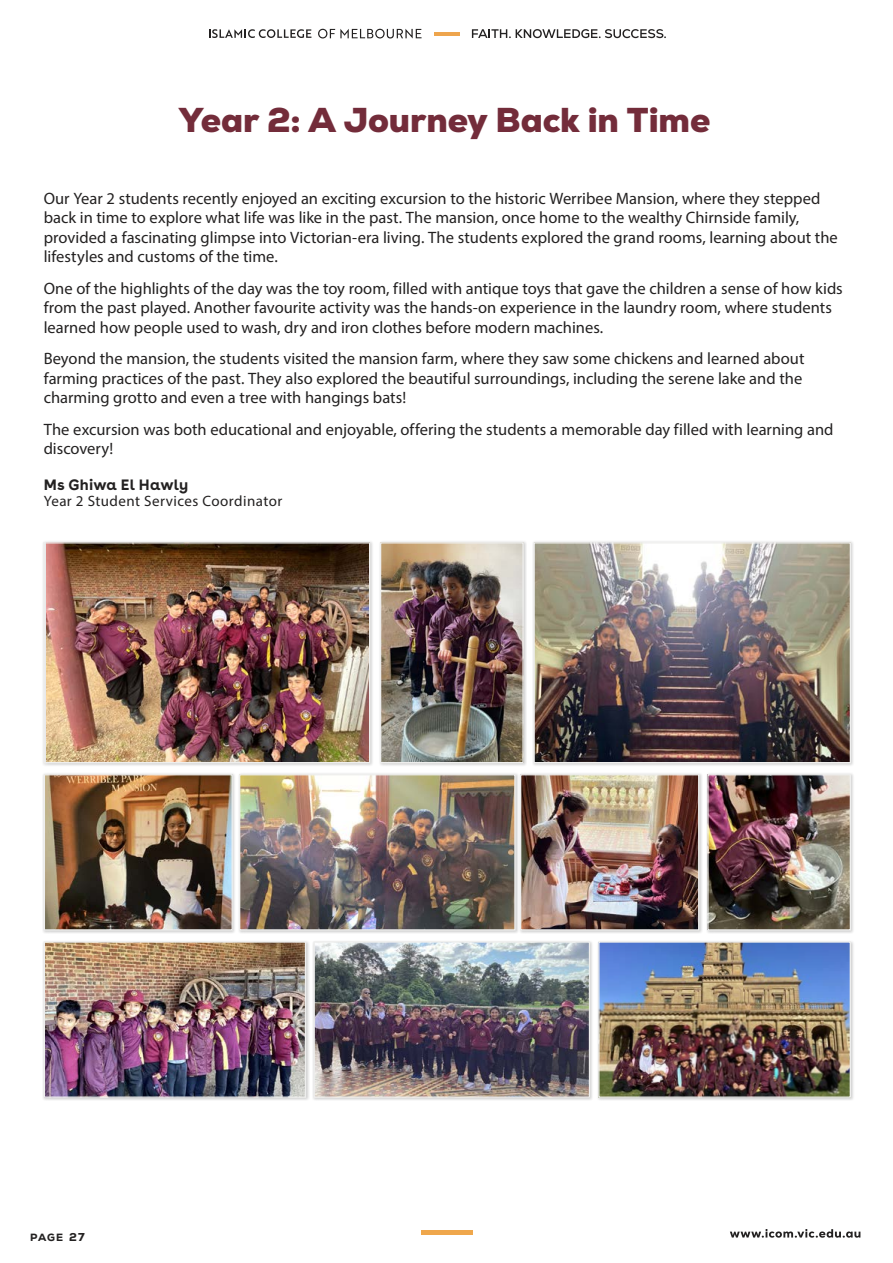
<style>
.page{position:relative;width:893px;height:1263px;background:#fff}
.page>*{position:absolute;margin:0;border:0;box-sizing:border-box;transform-origin:0 0}
.t1{font:900 34.5px "Nexa";letter-spacing:-.005em;color:#732c3a}
.t2{font:16.5px/19.5px "Myriad Pro";color:#232121}
.t3{font:15px "Myriad Pro";letter-spacing:.03em;color:#232121}
.t4{font:700 15px "Buenos Aires";letter-spacing:.005em;color:#232121}
.t5{font:800 10.5px "Nexa";color:#232121}
.s1{font-size:11.4px}
</style>
<div class="page">
<svg style="left:730px;top:1229px;width:130px;height:9px"></svg>
<hr style="left:434px;top:32px;width:26px;height:3px;background:#eea54d">
<svg style="left:209px;top:29px;width:102px;height:9px"></svg>
<svg style="left:318px;top:29px;width:104px;height:9px"></svg>
<svg style="left:472px;top:29px;width:194px;height:9px"></svg>
<div style="left:421px;top:1230px;width:51px;height:5px;background:#efa74c"></div>
<div style="left:42px;top:541px;width:332px;height:226px;background:#000;opacity:.2"></div>
<img style="left:46px;top:544px;width:322px;height:217px">
<div style="left:43px;top:542px;width:327px;height:221px;border:1px solid #eeeeed"></div>
<div style="left:532px;top:541px;width:322px;height:226px;background:#000;opacity:.2"></div>
<img style="left:535px;top:544px;width:314px;height:217px">
<div style="left:533px;top:542px;width:318px;height:221px;border:1px solid #eeeeed"></div>
<div style="left:518px;top:772px;width:185px;height:162px;background:#000;opacity:.2"></div>
<img style="left:522px;top:776px;width:175px;height:152px">
<div style="left:520px;top:774px;width:179px;height:156px;border:1px solid #eeeeed"></div>
<div style="left:706px;top:772px;width:148px;height:162px;background:#000;opacity:.2"></div>
<img style="left:709px;top:776px;width:140px;height:152px">
<div style="left:707px;top:774px;width:144px;height:156px;border:1px solid #eeeeed"></div>
<div style="left:237px;top:772px;width:282px;height:162px;background:#000;opacity:.2"></div>
<img style="left:241px;top:776px;width:273px;height:152px">
<div style="left:239px;top:774px;width:277px;height:156px;border:1px solid #eeeeed"></div>
<div style="left:42px;top:940px;width:268px;height:161px;background:#000;opacity:.2"></div>
<img style="left:46px;top:943px;width:258px;height:153px">
<div style="left:44px;top:941px;width:262px;height:157px;border:1px solid #eeeeed"></div>
<div style="left:312px;top:940px;width:282px;height:161px;background:#000;opacity:.2"></div>
<img style="left:316px;top:943px;width:272px;height:153px">
<div style="left:314px;top:941px;width:276px;height:157px;border:1px solid #eeeeed"></div>
<div style="left:597px;top:940px;width:258px;height:161px;background:#000;opacity:.2"></div>
<img style="left:600px;top:943px;width:249px;height:153px">
<div style="left:598px;top:941px;width:253px;height:157px;border:1px solid #eeeeed"></div>
<div style="left:378px;top:541px;width:149px;height:226px;background:#000;opacity:.2"></div>
<img style="left:382px;top:544px;width:140px;height:217px">
<div style="left:380px;top:542px;width:144px;height:221px;border:1px solid #eeeeed"></div>
<div style="left:42px;top:772px;width:194px;height:162px;background:#000;opacity:.2"></div>
<img style="left:46px;top:776px;width:185px;height:152px">
<div style="left:44px;top:774px;width:189px;height:156px;border:1px solid #eeeeed"></div>
<h1 class="t1" style="left:179px;top:97px;width:533px">Year 2: A Journey Back in Time</h1>
<p class="t2" style="left:44px;top:188px;width:796px">Our Year 2 students recently enjoyed an exciting excursion to the historic Werribee Mansion, where they stepped back in time to explore what life was like in the past. The mansion, once home to the wealthy Chirnside family, provided a fascinating glimpse into Victorian-era living. The students explored the grand rooms, learning about the lifestyles and customs of the time.</p>
<p class="t2" style="left:44px;top:278px;width:801px">One of the highlights of the day was the toy room, filled with antique toys that gave the children a sense of how kids from the past played. Another favourite activity was the hands-on experience in the laundry room, where students learned how people used to wash, dry and iron clothes before modern machines.</p>
<p class="t2" style="left:44px;top:349px;width:762px">Beyond the mansion, the students visited the mansion farm, where they saw some chickens and learned about farming practices of the past. They also explored the beautiful surroundings, including the serene lake and the charming grotto and even a tree with hangings bats!</p>
<p class="t2" style="left:44px;top:419px;width:791px">The excursion was both educational and enjoyable, offering the students a memorable day filled with learning and discovery!</p>
<p class="t4" style="left:44px;top:474px;width:146px">Ms Ghiwa El Hawly</p>
<p class="t3" style="left:44px;top:492px;width:240px">Year 2 Student Services Coordinator</p>
<p class="t5" style="left:30px;top:1230px;width:56px">page <span class="s1">27</span></p>
</div>
